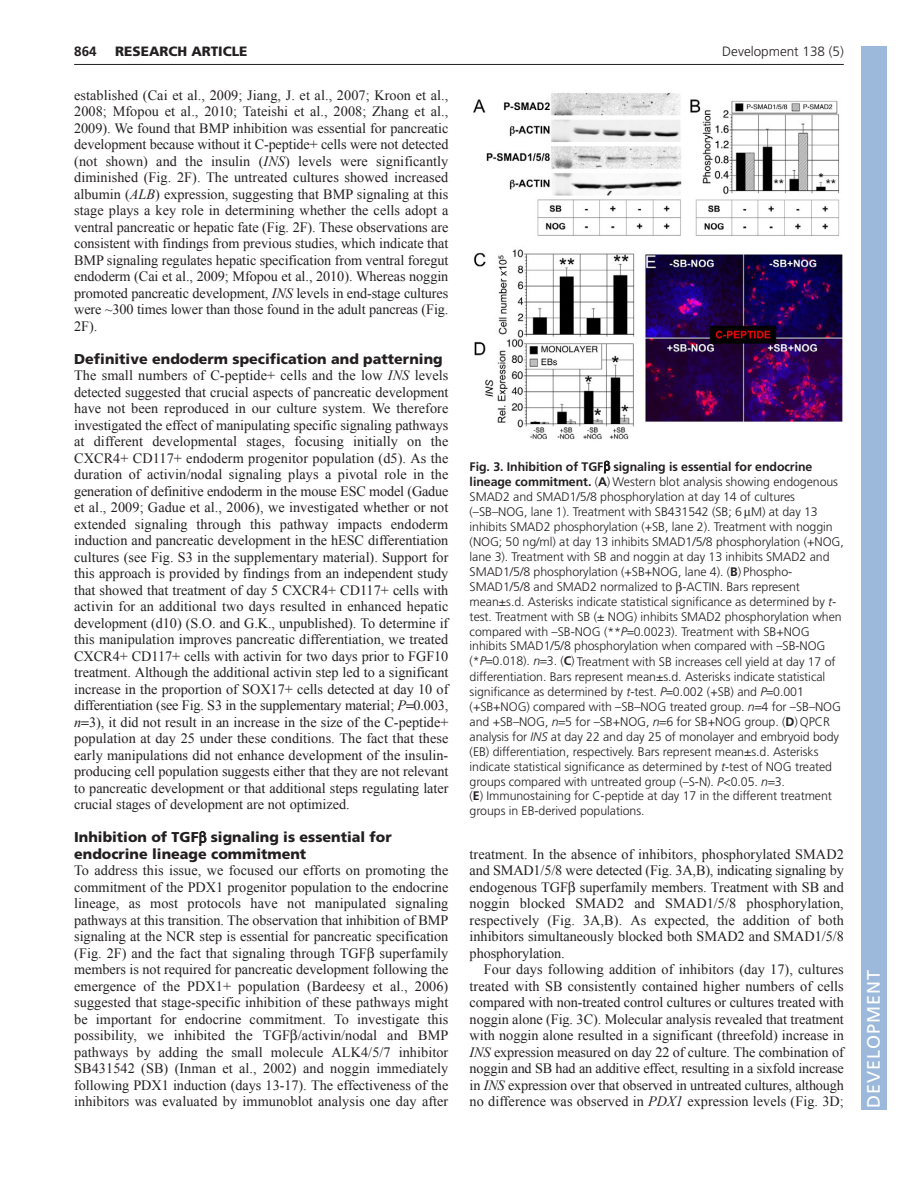
<style>
.page{position:relative;width:918px;height:1188px;background:#fff}
.page>*{position:absolute;margin:0;border:0;box-sizing:border-box;transform-origin:0 0}
.t1{font:18px "Frutiger LT Std";letter-spacing:.055em;color:#fff}
.t2{font:14.25px/16.5px "Times New Roman";color:#231f20;text-align:justify}
.t3{font:900 14.25px/16.5px "Frutiger LT Std";color:#231f20}
.t4{font:300 13.5px "Frutiger LT Std";color:#231f20}
.t5{font:900 13.5px "Frutiger LT Std";color:#231f20}
.t6{font:700 13.5px "Frutiger LT Std";color:#231f20}
.t7{font:300 12.3px/15px "Frutiger LT Std";letter-spacing:-.005em;color:#231f20}
.s1{font-style:italic}
.s2{font-weight:700}
</style>
<div class="page">
<hr style="left:74px;top:64px;width:770px;height:1px;background:#231f20">
<img style="left:473px;top:92px;width:370px;height:348px">
<div style="left:861px;top:46px;width:25px;height:1064px;background:#9cb9db"></div>
<p class="t5" style="left:115px;top:46px;width:134px">RESEARCH ARTICLE</p>
<p class="t4" style="left:722px;top:46px;width:123px">Development 138 (5)</p>
<p class="t6" style="left:74px;top:46px;width:24px">864</p>
<p class="t2" style="left:74px;top:87px;width:376px">established (Cai et al., 2009; Jiang, J. et al., 2007; Kroon et al., 2008; Mfopou et al., 2010; Tateishi et al., 2008; Zhang et al., 2009). We found that BMP inhibition was essential for pancreatic development because without it C-peptide+ cells were not detected (not shown) and the insulin (<span class="s1">INS</span>) levels were significantly diminished (Fig. 2F). The untreated cultures showed increased albumin (<span class="s1">ALB</span>) expression, suggesting that BMP signaling at this stage plays a key role in determining whether the cells adopt a ventral pancreatic or hepatic fate (Fig. 2F). These observations are consistent with findings from previous studies, which indicate that BMP signaling regulates hepatic specification from ventral foregut endoderm (Cai et al., 2009; Mfopou et al., 2010). Whereas noggin promoted pancreatic development, <span class="s1">INS</span> levels in end-stage cultures were ~300 times lower than those found in the adult pancreas (Fig.<br>2F).</p>
<p class="t3" style="left:74px;top:352px;width:370px">Definitive endoderm specification and patterning</p>
<p class="t2" style="left:74px;top:367px;width:376px">The small numbers of C-peptide+ cells and the low <span class="s1">INS</span> levels detected suggested that crucial aspects of pancreatic development have not been reproduced in our culture system. We therefore investigated the effect of manipulating specific signaling pathways at different developmental stages, focusing initially on the CXCR4+ CD117+ endoderm progenitor population (d5). As the duration of activin/nodal signaling plays a pivotal role in the generation of definitive endoderm in the mouse ESC model (Gadue et al., 2009; Gadue et al., 2006), we investigated whether or not extended signaling through this pathway impacts endoderm induction and pancreatic development in the hESC differentiation cultures (see Fig. S3 in the supplementary material). Support for this approach is provided by findings from an independent study that showed that treatment of day 5 CXCR4+ CD117+ cells with activin for an additional two days resulted in enhanced hepatic development (d10) (S.O. and G.K., unpublished). To determine if this manipulation improves pancreatic differentiation, we treated CXCR4+ CD117+ cells with activin for two days prior to FGF10 treatment. Although the additional activin step led to a significant increase in the proportion of SOX17+ cells detected at day 10 of differentiation (see Fig. S3 in the supplementary material; <span class="s1">P</span> 0.003, <span class="s1">n</span> 3), it did not result in an increase in the size of the C-peptide+ population at day 25 under these conditions. The fact that these early manipulations did not enhance development of the insulin&shy;producing cell population suggests either that they are not relevant to pancreatic development or that additional steps regulating later crucial stages of development are not optimized.</p>
<p class="t3" style="left:74px;top:830px;width:319px">Inhibition of TGF signaling is essential for endocrine lineage commitment</p>
<p class="t2" style="left:74px;top:862px;width:376px">To address this issue, we focused our efforts on promoting the commitment of the PDX1 progenitor population to the endocrine lineage, as most protocols have not manipulated signaling pathways at this transition. The observation that inhibition of BMP signaling at the NCR step is essential for pancreatic specification (Fig. 2F) and the fact that signaling through TGF superfamily members is not required for pancreatic development following the emergence of the PDX1+ population (Bardeesy et al., 2006) suggested that stage-specific inhibition of these pathways might be important for endocrine commitment. To investigate this possibility, we inhibited the TGF /activin/nodal and BMP pathways by adding the small molecule ALK4/5/7 inhibitor SB431542 (SB) (Inman et al., 2002) and noggin immediately following PDX1 induction (days 13-17). The effectiveness of the inhibitors was evaluated by immunoblot analysis one day after</p>
<p class="t7" style="left:470px;top:460px;width:376px"><span class="s2">Fig. 3. Inhibition of TGF signaling is essential for endocrine lineage commitment.</span> (<span class="s2">A</span>) Western blot analysis showing endogenous SMAD2 and SMAD1/5/8 phosphorylation at day 14 of cultures (–SB–NOG, lane 1). Treatment with SB431542 (SB; 6 M) at day 13 inhibits SMAD2 phosphorylation (+SB, lane 2). Treatment with noggin (NOG; 50 ng/ml) at day 13 inhibits SMAD1/5/8 phosphorylation (+NOG, lane 3). Treatment with SB and noggin at day 13 inhibits SMAD2 and SMAD1/5/8 phosphorylation (+SB+NOG, lane 4). (<span class="s2">B</span>) Phospho-SMAD1/5/8 and SMAD2 normalized to -ACTIN. Bars represent mean±s.d. Asterisks indicate statistical significance as determined by <span class="s1">t&shy;</span>test. Treatment with SB (± NOG) inhibits SMAD2 phosphorylation when compared with –SB-NOG (**<span class="s1">P</span> 0.0023). Treatment with SB+NOG inhibits SMAD1/5/8 phosphorylation when compared with –SB-NOG (*<span class="s1">P</span> 0.018). <span class="s1">n</span> 3. (<span class="s2">C</span>) Treatment with SB increases cell yield at day 17 of differentiation. Bars represent mean±s.d. Asterisks indicate statistical significance as determined by <span class="s1">t</span>-test. <span class="s1">P</span> 0.002 (+SB) and <span class="s1">P</span> 0.001 (+SB+NOG) compared with –SB–NOG treated group. <span class="s1">n</span> 4 for –SB–NOG and +SB–NOG, <span class="s1">n</span> 5 for –SB+NOG, <span class="s1">n</span> 6 for SB+NOG group. (<span class="s2">D</span>) QPCR analysis for <span class="s1">INS</span> at day 22 and day 25 of monolayer and embryoid body (EB) differentiation, respectively. Bars represent mean±s.d. Asterisks indicate statistical significance as determined by <span class="s1">t</span>-test of NOG treated groups compared with untreated group (–S-N). <span class="s1">P</span>&lt;0.05. <span class="s1">n</span> 3.<br>(<span class="s2">E</span>) Immunostaining for C-peptide at day 17 in the different treatment groups in EB-derived populations.</p>
<p class="t2" style="left:470px;top:846px;width:376px">treatment. In the absence of inhibitors, phosphorylated SMAD2 and SMAD1/5/8 were detected (Fig. 3A,B), indicating signaling by endogenous TGF superfamily members. Treatment with SB and noggin blocked SMAD2 and SMAD1/5/8 phosphorylation, respectively (Fig. 3A,B). As expected, the addition of both inhibitors simultaneously blocked both SMAD2 and SMAD1/5/8 phosphorylation.</p>
<p class="t2" style="left:470px;top:961px;width:376px;text-indent:14px">Four days following addition of inhibitors (day 17), cultures treated with SB consistently contained higher numbers of cells compared with non-treated control cultures or cultures treated with noggin alone (Fig. 3C). Molecular analysis revealed that treatment with noggin alone resulted in a significant (threefold) increase in <span class="s1">INS</span> expression measured on day 22 of culture. The combination of noggin and SB had an additive effect, resulting in a sixfold increase in <span class="s1">INS</span> expression over that observed in untreated cultures, although no difference was observed in <span class="s1">PDX1</span> expression levels (Fig. 3D;</p>
<p class="t1" style="left:863px;top:1108px;width:140px;rotate:-90deg">DEVELOPMENT</p>
</div>
